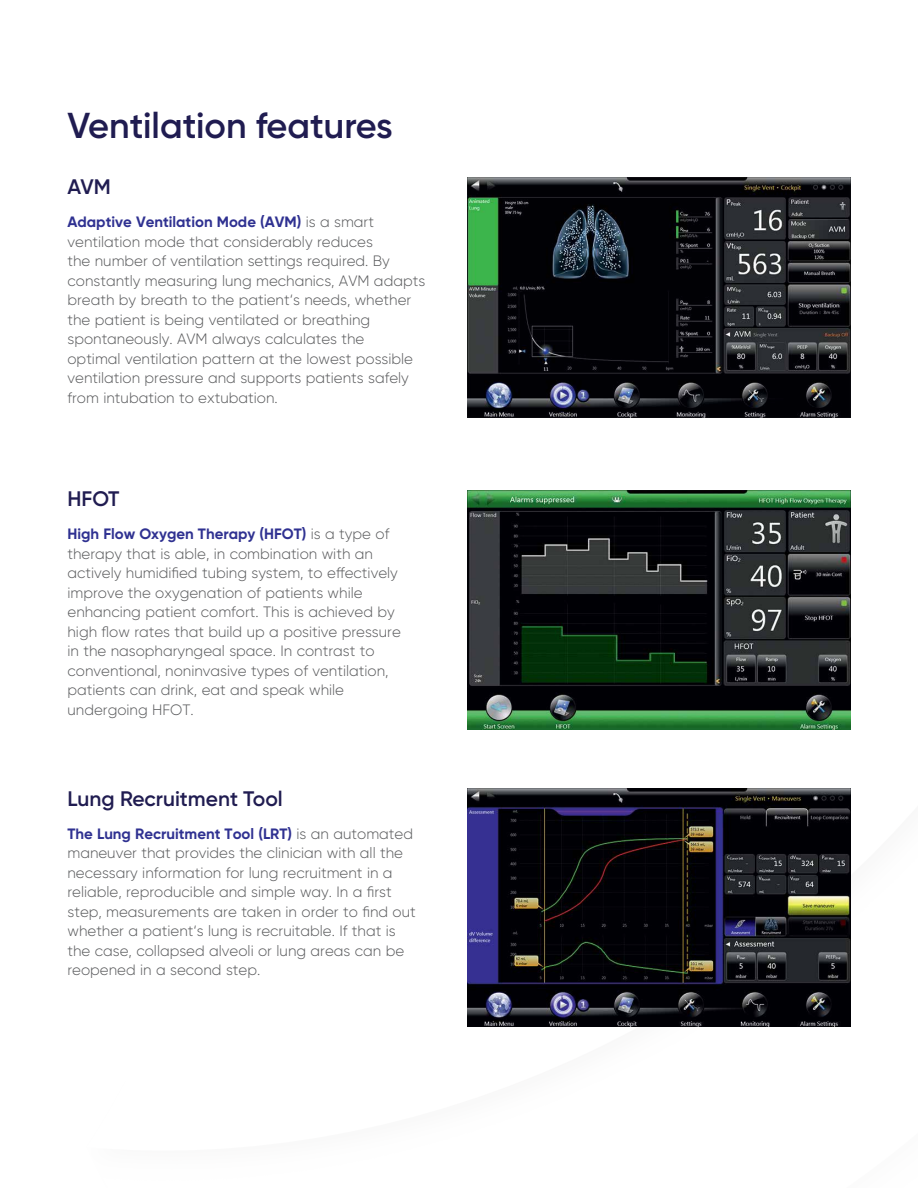
<style>
.page{position:relative;width:918px;height:1188px;background:#fff}
.page>*{position:absolute;margin:0;border:0;box-sizing:border-box;transform-origin:0 0}
.t1{font:600 36px "Gilroy";color:#201c51}
.t2{font:600 21px "Gilroy";color:#201c51}
.t3{font:300 15px/19.5px "Gilroy";color:#58595b}
.s1{font-weight:700;color:#2f3191}
</style>
<div class="page">
<img style="left:467px;top:178px;width:383px;height:239px">
<img style="left:467px;top:490px;width:383px;height:239px">
<img style="left:467px;top:788px;width:383px;height:239px">
<h1 class="t1" style="left:68px;top:103px;width:327px">Ventilation features</h1>
<h2 class="t2" style="left:68px;top:174px;width:45px">AVM</h2>
<p class="t3" style="left:68px;top:212px;width:359px"><span class="s1">Adaptive Ventilation Mode (AVM)</span> is a smart ventilation mode that considerably reduces<br>the number of ventilation settings required. By constantly measuring lung mechanics, AVM adapts breath by breath to the patient‘s needs, whether the patient is being ventilated or breathing spontaneously. AVM always calculates the<br>optimal ventilation pattern at the lowest possible ventilation pressure and supports patients safely from intubation to extubation.</p>
<h2 class="t2" style="left:68px;top:486px;width:54px">HFOT</h2>
<p class="t3" style="left:68px;top:524px;width:335px"><span class="s1">High Flow Oxygen Therapy (HFOT)</span> is a type of therapy that is able, in combination with an actively humidified tubing system, to effectively improve the oxygenation of patients while enhancing patient comfort. This is achieved by high flow rates that build up a positive pressure in the nasopharyngeal space. In contrast to conventional, noninvasive types of ventilation, patients can drink, eat and speak while undergoing HFOT.</p>
<h2 class="t2" style="left:68px;top:785px;width:217px">Lung Recruitment Tool</h2>
<p class="t3" style="left:68px;top:824px;width:350px"><span class="s1">The Lung Recruitment Tool (LRT)</span> is an automated maneuver that provides the clinician with all the necessary information for lung recruitment in a reliable, reproducible and simple way. In a first step, measurements are taken in order to find out whether a patient‘s lung is recruitable. If that is the case, collapsed alveoli or lung areas can be reopened in a second step.</p>
</div>
